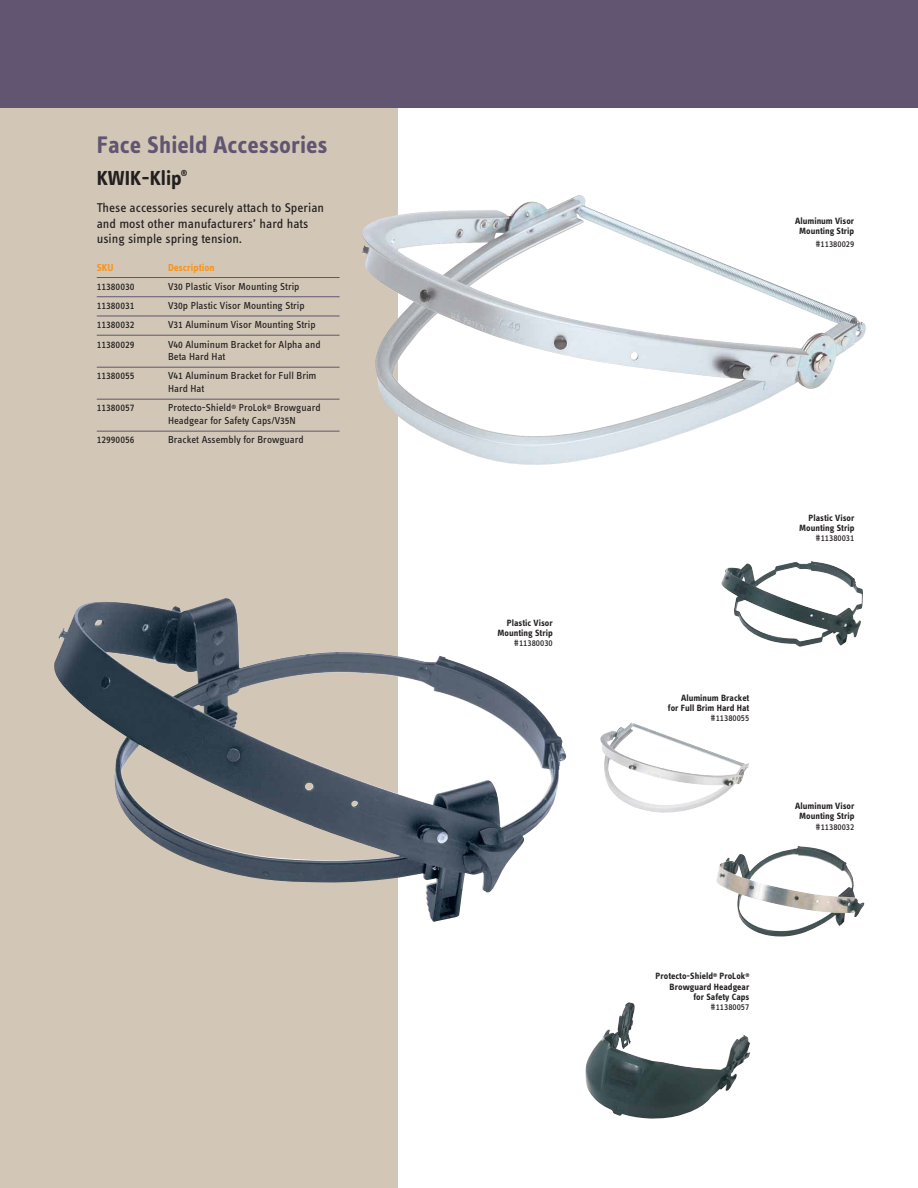
<style>
.page{position:relative;width:918px;height:1188px;background:#fff}
.page>*{position:absolute;margin:0;border:0;box-sizing:border-box;transform-origin:0 0}
.t1{font:24.75px "Info Text Bold Tf";color:#625572}
.t2{font:21px "Info Text Bold Tf";color:#231f20}
.t3{font:13.2px/15.3px "Info Text Book Tf";color:#231f20}
.t4{font:10.5px/12.8px "Info Text Book Tf";color:#231f20}
.t5{font:10.5px "Info Text Bold Tf";color:#f7931d}
.t6{font:9.3px/10.2px "Info Text Bold Tf";color:#231f20;text-align:right}
.t7{font:9.3px "Info Text Book Tf";color:#231f20}
.t8{font:9px "Info Text Bold Tf";color:#231f20}
</style>
<div class="page">
<img style="left:721px;top:561px;width:142px;height:86px">
<img style="left:600px;top:723px;width:149px;height:90px">
<div style="left:0;top:101px;width:397px;height:1087px;background:#d2c7b6"></div>
<hr style="left:97px;top:277px;width:243px;height:1px;background:#625572">
<hr style="left:97px;top:296px;width:243px;height:1px;background:#625572">
<hr style="left:97px;top:316px;width:243px;height:1px;background:#625572">
<hr style="left:97px;top:335px;width:243px;height:1px;background:#625572">
<hr style="left:97px;top:367px;width:243px;height:1px;background:#625572">
<hr style="left:97px;top:399px;width:243px;height:1px;background:#625572">
<hr style="left:97px;top:431px;width:243px;height:1px;background:#625572">
<img style="left:362px;top:195px;width:504px;height:270px">
<img style="left:84px;top:621px;width:483px;height:301px">
<img style="left:716px;top:846px;width:149px;height:91px">
<img style="left:585px;top:1002px;width:165px;height:117px">
<div style="left:0;top:0;width:918px;height:108px;background:#625572"></div>
<h1 class="t1" style="left:97px;top:135px;width:233px">Face Shield Accessories</h1>
<h2 class="t2" style="left:97px;top:170px;width:87px">KWIK-Klip</h2>
<p class="t8" style="left:181px;top:170px;width:8px">®</p>
<p class="t3" style="left:97px;top:201px;width:229px">These accessories securely attach to Sperian and most other manufacturers’ hard hats using simple spring tension.</p>
<p class="t5" style="left:97px;top:263px;width:18px">SKU</p>
<p class="t5" style="left:168px;top:263px;width:48px">Description</p>
<p class="t4" style="left:97px;top:281px;width:39px">11380030</p>
<p class="t4" style="left:168px;top:281px;width:133px">V30 Plastic Visor Mounting Strip</p>
<p class="t4" style="left:97px;top:300px;width:39px">11380031</p>
<p class="t4" style="left:168px;top:300px;width:138px">V30p Plastic Visor Mounting Strip</p>
<p class="t4" style="left:97px;top:319px;width:39px">11380032</p>
<p class="t4" style="left:168px;top:319px;width:149px">V31 Aluminum Visor Mounting Strip</p>
<p class="t4" style="left:97px;top:338px;width:39px">11380029</p>
<p class="t4" style="left:168px;top:338px;width:154px">V40 Aluminum Bracket for Alpha and<br>Beta Hard Hat</p>
<p class="t4" style="left:97px;top:370px;width:39px">11380055</p>
<p class="t4" style="left:168px;top:370px;width:150px">V41 Aluminum Bracket for Full Brim<br>Hard Hat</p>
<p class="t4" style="left:97px;top:402px;width:39px">11380057</p>
<p class="t4" style="left:168px;top:402px;width:154px">Protecto-Shield<sup>®</sup> ProLok<sup>®</sup> Browguard<br>Headgear for Safety Caps/V35N</p>
<p class="t4" style="left:97px;top:434px;width:39px">12990056</p>
<p class="t4" style="left:168px;top:434px;width:137px">Bracket Assembly for Browg uard</p>
<p class="t6" style="left:795px;top:216px;width:61px;text-align:center">Aluminum Visor<br>Mounting Strip</p>
<p class="t7" style="left:815px;top:240px;width:40px">#11380029</p>
<p class="t6" style="left:498px;top:618px;width:57px">Plastic Visor<br>Mounting Strip</p>
<p class="t7" style="left:514px;top:640px;width:40px">#11380030</p>
<p class="t6" style="left:799px;top:513px;width:57px">Plastic Visor<br>Mounting Strip</p>
<p class="t7" style="left:816px;top:535px;width:40px">#11380031</p>
<p class="t6" style="left:668px;top:693px;width:83px">Aluminum Bracket<br>for Full Brim Hard Hat</p>
<p class="t7" style="left:711px;top:714px;width:40px">#11380055</p>
<p class="t6" style="left:795px;top:802px;width:61px;text-align:center">Aluminum Visor<br>Mounting Strip</p>
<p class="t7" style="left:816px;top:823px;width:40px">#11380032</p>
<p class="t6" style="left:656px;top:972px;width:95px">Protecto-Shield<sup>®</sup> ProLok<sup>®<br></sup>Browguard Headgear<br>for Safety Caps</p>
<p class="t7" style="left:711px;top:1003px;width:40px">#11380057</p>
</div>
